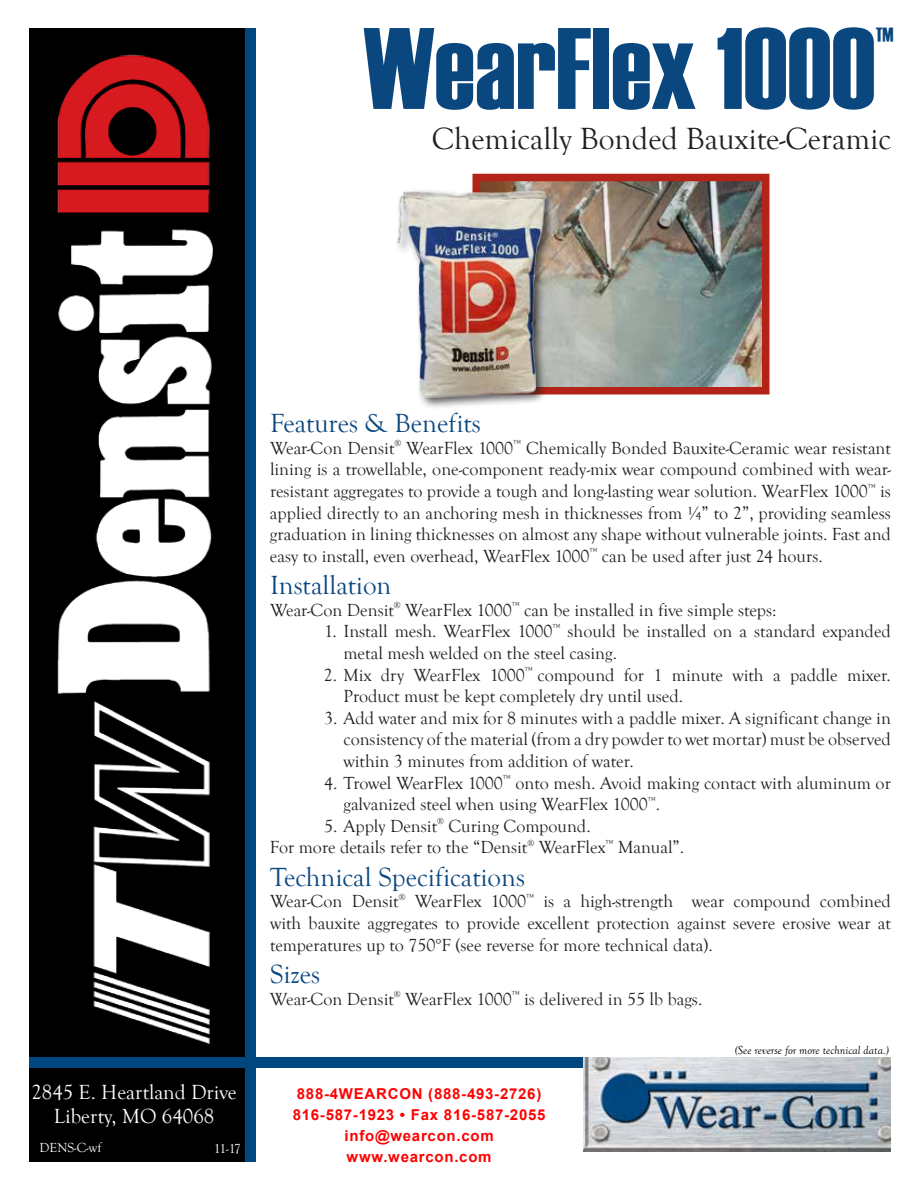
<style>
.page{position:relative;width:918px;height:1188px;background:#fff}
.page>*{position:absolute;margin:0;border:0;box-sizing:border-box;transform-origin:0 0}
.t1{font:115.5px "Haettenschweiler";color:#0a477f}
.t2{font:39px "Haettenschweiler";color:#0a477f}
.t3{font:31.5px "Goudy Old Style T";color:#231f20}
.t4{font:27px "Goudy Old Style T";color:#0a477f}
.t5{font:21px/24px "Goudy Old Style T";color:#fff;text-align:center}
.t6{font:18px/21.6px "Goudy Old Style T";color:#231f20}
.t7{font:700 15px/21px "Arial";letter-spacing:.05em;color:#f00;text-align:center}
.t8{font:13.5px "Goudy Old Style T";color:#fff}
.t9{font:italic 12px "Goudy Old Style T";color:#010000}
</style>
<div class="page">
<div style="left:30px;top:28px;width:215px;height:1134px;background:#010000"></div>
<img style="left:481px;top:183px;width:280px;height:202px">
<div style="left:472px;top:174px;width:298px;height:220px;border:8px solid #b32317"></div>
<div style="left:394px;top:188px;width:164px;height:222px;background:#231f20;opacity:.75"></div>
<img style="left:394px;top:188px;width:156px;height:213px">
<div style="left:30px;top:1058px;width:861px;height:10px;background:#00467f"></div>
<div style="left:245px;top:28px;width:10px;height:1134px;background:#00467f"></div>
<img style="left:584px;top:1058px;width:307px;height:94px">
<img style="left:57px;top:54px;width:156px;height:989px">
<h1 class="t1" style="left:363px;top:-10px;width:514px">WearFlex 1000</h1>
<h2 class="t2" style="left:876px;top:15px;width:20px">™</h2>
<h3 class="t3" style="left:432px;top:122px;width:461px">Chemically Bonded Bauxite-Ceramic</h3>
<p class="t5" style="left:31px;top:1080px;width:207px">2845 E. Heartland Drive<br>Liberty, MO 64068</p>
<p class="t8" style="left:39px;top:1140px;width:63px">DENS-C-wf</p>
<p class="t8" style="left:214px;top:1142px;width:29px">11-17</p>
<h3 class="t4" style="left:270px;top:409px;width:212px">Features &amp; Benefits</h3>
<p class="t6" style="left:270px;top:438px;width:623px;text-align:justify">Wear-Con Densit<sup>®</sup> WearFlex 1000<sup>™</sup> Chemically Bonded Bauxite-Ceramic wear resistant lining is a trowellable, one-component ready-mix wear compound combined with wear&shy;resistant aggregates to provide a tough and long-lasting wear solution. WearFlex 1000<sup>™</sup> is applied directly to an anchoring mesh in thicknesses from ¼” to 2”, providing seamless graduation in lining thicknesses on almost any shape without vulnerable joints. Fast and easy to install, even overhead, WearFlex 1000<sup>™</sup> can be used after just 24 hours.</p>
<h3 class="t4" style="left:270px;top:571px;width:123px">Installation</h3>
<p class="t6" style="left:270px;top:600px;width:508px">Wear-Con Densit<sup>®</sup> WearFlex 1000<sup>™</sup> can be installed in five simple steps:</p>
<p class="t6" style="left:343px;top:621px;width:549px;text-indent:-19px">1. Install mesh. WearFlex 1000<sup>™</sup> should be installed on a standard expanded metal mesh welded on the steel casing.</p>
<p class="t6" style="left:343px;top:664px;width:549px;text-indent:-19px">2. Mix dry WearFlex 1000<sup>™</sup> compound for 1 minute with a paddle mixer.<br>Product must be kept completely dry until used.</p>
<p class="t6" style="left:343px;top:708px;width:549px;text-align:justify;text-indent:-19px">3. Add water and mix for 8 minutes with a paddle mixer. A significant change in consistency of the material (from a dry powder to wet mortar) must be observed within 3 minutes from addition of water.</p>
<p class="t6" style="left:343px;top:772px;width:549px;text-indent:-19px">4. Trowel WearFlex 1000<sup>™</sup> onto mesh. Avoid making contact with aluminum or galvanized steel when using WearFlex 1000<sup>™</sup>.</p>
<p class="t6" style="left:270px;top:816px;width:416px;text-indent:54px">5. Apply Densit<sup>®</sup> Curing Compound.<br>For more details refer to the “Densit<sup>®</sup> WearFlex<sup>™</sup> Manual”.</p>
<h3 class="t4" style="left:270px;top:862px;width:257px">Technical Specifications</h3>
<p class="t6" style="left:270px;top:891px;width:622px;text-align:justify">Wear-Con Densit<sup>®</sup> WearFlex 1000<sup>™</sup> is a high-strength wear compound combined with bauxite aggregates to provide excellent protection against severe erosive wear at temperatures up to 750°F (see reverse for more technical data).</p>
<h3 class="t4" style="left:270px;top:959px;width:52px">Sizes</h3>
<p class="t6" style="left:270px;top:988px;width:434px">Wear-Con Densit<sup>®</sup> WearFlex 1000<sup>™</sup> is delivered in 55 lb bags.</p>
<p class="t7" style="left:293px;top:1083px;width:254px">888-4WEARCON (888-493-2726)<br>816-587-1923 • Fax 816-587-2055 info@wearcon.com www.wearcon.com</p>
<p class="t9" style="left:735px;top:1044px;width:156px">(See reverse for more technical data.)</p>
</div>
